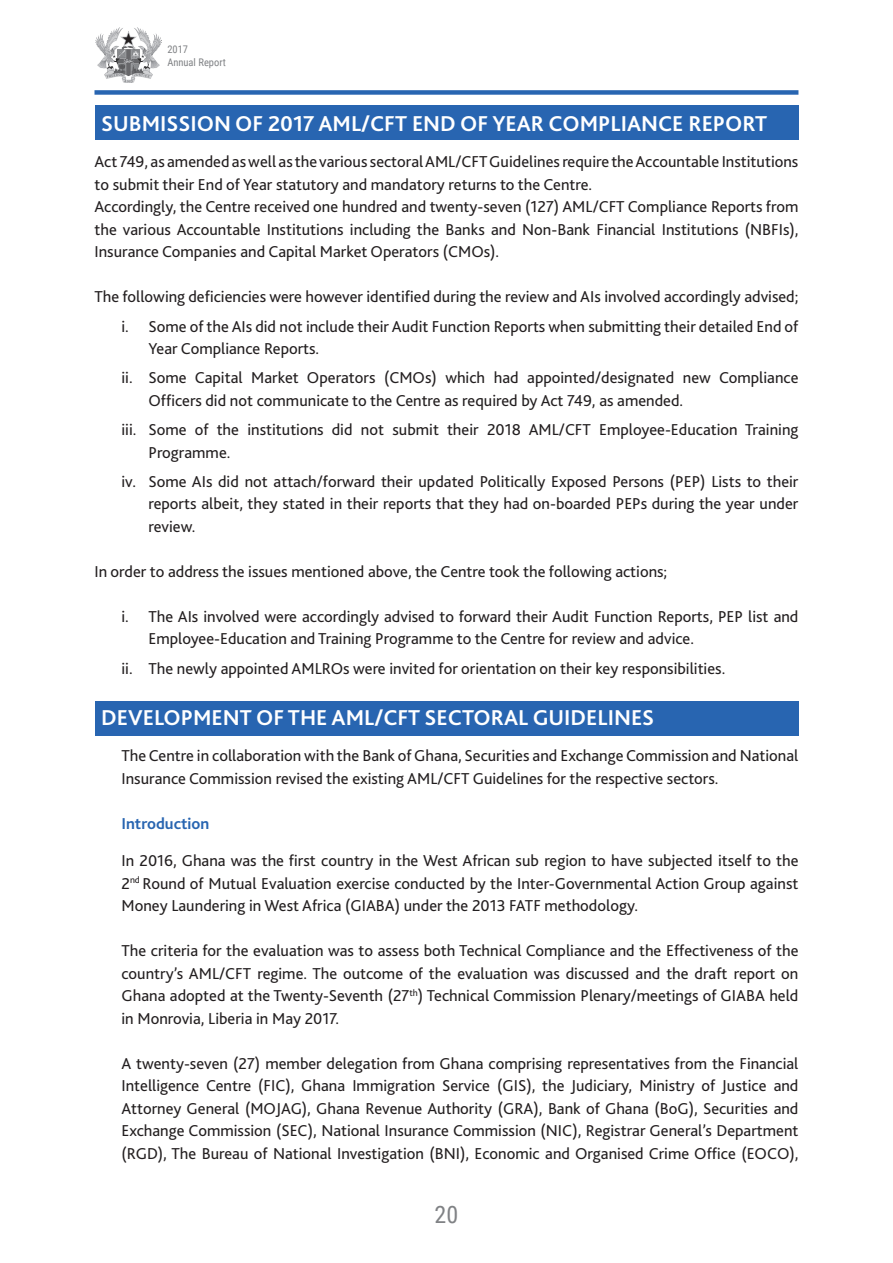
<style>
.page{position:relative;width:893px;height:1263px;background:#fff}
.page>*{position:absolute;margin:0;border:0;box-sizing:border-box;transform-origin:0 0}
.t1{font:24px "Roboto Condensed";color:#808285}
.t2{font:700 22.5px "Bliss 2";color:#fff}
.t3{font:16.5px/22.5px "Bliss 2";color:#231f20}
.t4{font:700 16.5px "Bliss 2";color:#2865b1}
.t5{font:10.5px/12.6px "Roboto Condensed";color:#808285}
</style>
<div class="page">
<div style="left:94px;top:90px;width:704px;height:5px;background:#2865b1"></div>
<img style="left:95px;top:27px;width:67px;height:56px">
<div style="left:94px;top:106px;width:704px;height:34px;background:#2865b1"></div>
<div style="left:94px;top:701px;width:704px;height:35px;background:#2865b1"></div>
<p class="t5" style="left:167px;top:43px;width:60px">2017<br>Annual Report</p>
<p class="t2" style="left:101px;top:110px;width:668px">SUBMISSION OF 2017 AML/CFT END OF YEAR COMPLIANCE REPORT</p>
<p class="t3" style="left:94px;top:150px;width:705px">Act 749, as amended as well as the various sectoral AML/CFT Guidelines require the Accountable Institutions to submit their End of Year statutory and mandatory returns to the Centre.</p>
<p class="t3" style="left:94px;top:195px;width:705px;text-align:justify">Accordingly, the Centre received one hundred and twenty-seven (127) AML/CFT Compliance Reports from the various Accountable Institutions including the Banks and Non-Bank Financial Institutions (NBFIs), Insurance Companies and Capital Market Operators (CMOs).</p>
<p class="t3" style="left:94px;top:285px;width:705px">The following deficiencies were however identified during the review and AIs involved accordingly advised;</p>
<p class="t3" style="left:148px;top:314px;width:651px;text-indent:-27px">i. Some of the AIs did not include their Audit Function Reports when submitting their detailed End of<br>Year Compliance Reports.</p>
<p class="t3" style="left:148px;top:366px;width:651px;text-indent:-27px">ii. Some Capital Market Operators (CMOs) which had appointed/designated new Compliance<br>Officers did not communicate to the Centre as required by Act 749, as amended.</p>
<p class="t3" style="left:148px;top:418px;width:651px;text-indent:-27px">iii. Some of the institutions did not submit their 2018 AML/CFT Employee-Education Training<br>Programme.</p>
<p class="t3" style="left:148px;top:470px;width:651px;text-align:justify;text-indent:-27px">iv. Some AIs did not attach/forward their updated Politically Exposed Persons (PEP) Lists to their reports albeit, they stated in their reports that they had on-boarded PEPs during the year under review.</p>
<p class="t3" style="left:94px;top:560px;width:574px">In order to address the issues mentioned above, the Centre took the following actions;</p>
<p class="t3" style="left:148px;top:605px;width:651px;text-indent:-27px">i. The AIs involved were accordingly advised to forward their Audit Function Reports, PEP list and<br>Employee-Education and Training Programme to the Centre for review and advice.</p>
<p class="t3" style="left:122px;top:656px;width:605px">ii. The newly appointed AMLROs were invited for orientation on their key responsibilities.</p>
<p class="t2" style="left:101px;top:704px;width:555px">DEVELOPMENT OF THE AML/CFT SECTORAL GUIDELINES</p>
<p class="t3" style="left:122px;top:744px;width:678px">The Centre in collaboration with the Bank of Ghana, Securities and Exchange Commission and National<br>Insurance Commission revised the existing AML/CFT Guidelines for the respective sectors.</p>
<p class="t4" style="left:122px;top:813px;width:89px">Introduction</p>
<p class="t3" style="left:122px;top:849px;width:678px;text-align:justify">In 2016, Ghana was the first country in the West African sub region to have subjected itself to the 2<sup>nd</sup> Round of Mutual Evaluation exercise conducted by the Inter-Governmental Action Group against Money Laundering in West Africa (GIABA) under the 2013 FATF methodology.</p>
<p class="t3" style="left:122px;top:939px;width:678px;text-align:justify">The criteria for the evaluation was to assess both Technical Compliance and the Effectiveness of the country’s AML/CFT regime. The outcome of the evaluation was discussed and the draft report on Ghana adopted at the Twenty-Seventh (27<sup>th</sup>) Technical Commission Plenary/meetings of GIABA held in Monrovia, Liberia in May 2017.</p>
<p class="t3" style="left:122px;top:1052px;width:678px;text-align:justify">A twenty-seven (27) member delegation from Ghana comprising representatives from the Financial Intelligence Centre (FIC), Ghana Immigration Service (GIS), the Judiciary, Ministry of Justice and Attorney General (MOJAG), Ghana Revenue Authority (GRA), Bank of Ghana (BoG), Securities and Exchange Commission (SEC), National Insurance Commission (NIC), Registrar General’s Department (RGD), The Bureau of National Investigation (BNI), Economic and Organised Crime Office (EOCO),</p>
<h1 class="t1" style="left:435px;top:1198px;width:25px">20</h1>
</div>
